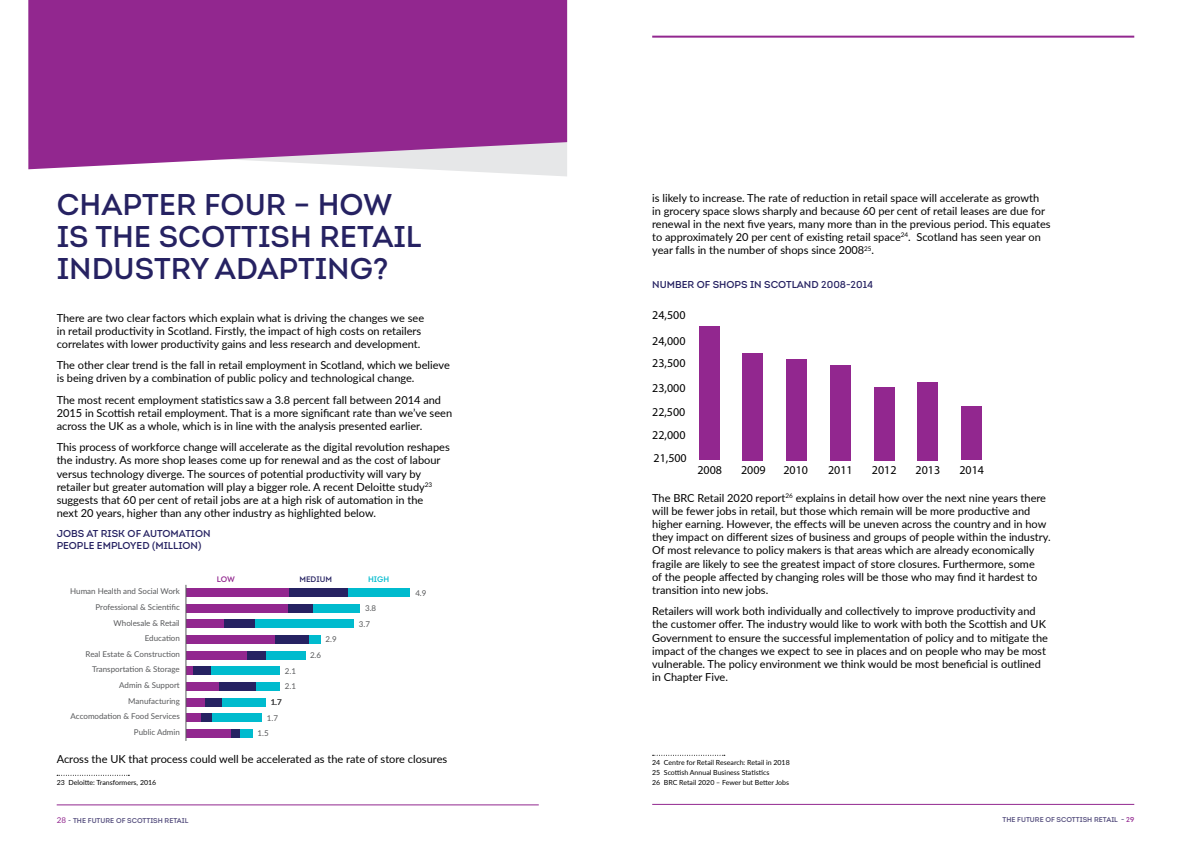
<style>
.page{position:relative;width:1191px;height:842px;background:#fff}
.page>*{position:absolute;margin:0;border:0;box-sizing:border-box;transform-origin:0 0}
.t1{font:30px/32px "Intro Semi Bold Caps";color:#262262}
.t2{font:12px/22.7px "Myriad Pro";color:#000}
.t3{font:11px/13.2px "Lato";color:#000}
.t4{font:10px/12px "Intro Semi Bold Caps";color:#262262}
.t5{font:8px/15.6px "Lato";color:#58595b}
.t6{font:600 8px "Intro";color:#262262}
.t7{font:600 8px "Intro";color:#00bbce}
.t8{font:600 8px "Intro";color:#92278f}
.t9{font:8px "Lato";color:#000}
.t10{font:7px/10px "Lato";color:#000}
.t11{font:7px "Intro Semi Bold Caps";color:#50497a}
.s1{font-family:"Lato";font-size:8px;color:#92278f}
.s2{font-family:"Lato";font-size:8px}
.s3{color:#92278f}
</style>
<div class="page">
<hr style="left:652px;top:804px;width:482px;height:1px;background:#92278f">
<hr style="left:652px;top:36px;width:482px;height:2px;background:#92278f">
<svg style="left:28px;top:169px;width:539px;height:7px"></svg>
<svg style="left:28px;top:0;width:539px;height:169px;background:#993796"></svg>
<hr style="left:57px;top:36px;width:482px;height:2px;background:#92278f">
<hr style="left:57px;top:805px;width:482px;height:1px;background:#92278f">
<div style="left:344px;top:588px;width:65px;height:9px;background:#00bbce"></div>
<div style="left:186px;top:588px;width:162px;height:9px;background:#262262"></div>
<div style="left:186px;top:588px;width:102px;height:9px;background:#92278f"></div>
<div style="left:305px;top:604px;width:55px;height:9px;background:#00bbce"></div>
<div style="left:186px;top:604px;width:127px;height:9px;background:#262262"></div>
<div style="left:186px;top:604px;width:101px;height:9px;background:#92278f"></div>
<div style="left:254px;top:619px;width:100px;height:9px;background:#00bbce"></div>
<div style="left:186px;top:619px;width:68px;height:9px;background:#262262"></div>
<div style="left:186px;top:619px;width:38px;height:9px;background:#92278f"></div>
<div style="left:294px;top:635px;width:26px;height:9px;background:#00bbce"></div>
<div style="left:186px;top:635px;width:123px;height:9px;background:#262262"></div>
<div style="left:186px;top:635px;width:89px;height:9px;background:#92278f"></div>
<div style="left:262px;top:651px;width:44px;height:8px;background:#00bbce"></div>
<div style="left:186px;top:651px;width:79px;height:8px;background:#262262"></div>
<div style="left:186px;top:651px;width:60px;height:8px;background:#92278f"></div>
<div style="left:208px;top:666px;width:72px;height:9px;background:#00bbce"></div>
<div style="left:186px;top:666px;width:24px;height:9px;background:#262262"></div>
<div style="left:186px;top:666px;width:7px;height:9px;background:#92278f"></div>
<div style="left:252px;top:682px;width:28px;height:9px;background:#00bbce"></div>
<div style="left:186px;top:682px;width:69px;height:9px;background:#262262"></div>
<div style="left:186px;top:682px;width:32px;height:9px;background:#92278f"></div>
<div style="left:217px;top:698px;width:49px;height:8px;background:#00bbce"></div>
<div style="left:186px;top:698px;width:35px;height:8px;background:#262262"></div>
<div style="left:186px;top:698px;width:19px;height:8px;background:#92278f"></div>
<div style="left:208px;top:713px;width:54px;height:9px;background:#00bbce"></div>
<div style="left:186px;top:713px;width:26px;height:9px;background:#262262"></div>
<div style="left:186px;top:713px;width:14px;height:9px;background:#92278f"></div>
<div style="left:238px;top:729px;width:15px;height:9px;background:#00bbce"></div>
<div style="left:186px;top:729px;width:54px;height:9px;background:#262262"></div>
<div style="left:186px;top:729px;width:44px;height:9px;background:#92278f"></div>
<hr style="left:185px;top:585px;width:1px;height:155px;background:#58595b">
<svg style="left:57px;top:775px;width:72px;height:1px"></svg>
<div style="left:699px;top:327px;width:20px;height:133px;background:#92278f"></div>
<div style="left:742px;top:353px;width:21px;height:107px;background:#92278f"></div>
<div style="left:786px;top:359px;width:21px;height:101px;background:#92278f"></div>
<div style="left:830px;top:365px;width:20px;height:95px;background:#92278f"></div>
<div style="left:874px;top:387px;width:20px;height:73px;background:#92278f"></div>
<div style="left:917px;top:382px;width:21px;height:78px;background:#92278f"></div>
<div style="left:961px;top:407px;width:21px;height:53px;background:#92278f"></div>
<svg style="left:652px;top:755px;width:73px;height:1px"></svg>
<h1 class="t1" style="left:57px;top:189px;width:366px">CHAPTER FOUR – HOW<br>IS THE SCOTTISH RETAIL<br>INDUSTRY ADAPTING?</h1>
<p class="t3" style="left:57px;top:311px;width:369px">There are two clear factors which explain what is driving the changes we see in retail productivity in Scotland. Firstly, the impact of high costs on retailers correlates with lower productivity gains and less research and development.</p>
<p class="t3" style="left:57px;top:358px;width:394px">The other clear trend is the fall in retail employment in Scotland, which we believe is being driven by a combination of public policy and technological change.</p>
<p class="t3" style="left:57px;top:392px;width:397px">The most recent employment statistics saw a 3.8 percent fall between 2014 and<br>2015 in Scottish retail employment. That is a more significant rate than we’ve seen across the UK as a whole, which is in line with the analysis presented earlier.</p>
<p class="t3" style="left:57px;top:440px;width:394px">This process of workforce change will accelerate as the digital revolution reshapes the industry. As more shop leases come up for renewal and as the cost of labour versus technology diverge. The sources of potential productivity will vary by retailer but greater automation will play a bigger role. A recent Deloitte study<sup>23 </sup>suggests that 60 per cent of retail jobs are at a high risk of automation in the<br>next 20 years, higher than any other industry as highlighted below.</p>
<p class="t4" style="left:57px;top:528px;width:155px">JOBS AT RISK OF AUTOMATION<br>PEOPLE EMPLOYED (MILLION)</p>
<p class="t5" style="left:70px;top:583px;width:111px;text-align:right">Human Health and Social Work<br>Professional &amp; Scien fic<br>Wholesale &amp; Retail<br>Educa on<br>Real Estate &amp; Construc on<br>Transporta on &amp; Storage<br>Admin &amp; Support<br>Manufacturing<br>Accomoda on &amp; Food Services<br>Public Admin</p>
<p class="t8" style="left:217px;top:574px;width:20px">LOW</p>
<p class="t6" style="left:299px;top:574px;width:34px">MEDIUM</p>
<p class="t7" style="left:368px;top:574px;width:23px">HIGH</p>
<p class="t5" style="left:415px;top:584px;width:13px">4.9</p>
<p class="t5" style="left:359px;top:600px;width:19px;text-indent:6px">3.8<br>3.7</p>
<p class="t5" style="left:326px;top:631px;width:13px">2.9</p>
<p class="t5" style="left:310px;top:647px;width:13px">2.6</p>
<p class="t5" style="left:285px;top:663px;width:13px">2.1<br>2.1</p>
<p class="t9" style="left:271px;top:696px;width:13px">1.7</p>
<p class="t5" style="left:258px;top:710px;width:22px;text-indent:9px">1.7<br>1.5</p>
<p class="t3" style="left:57px;top:752px;width:392px">Across the UK that process could well be accelerated as the rate of store closures</p>
<p class="t10" style="left:57px;top:777px;width:101px">23 Deloitte: Transformers, 2016</p>
<p class="t3" style="left:652px;top:190px;width:400px">is likely to increase. The rate of reduction in retail space will accelerate as growth in grocery space slows sharply and because 60 per cent of retail leases are due for renewal in the next five years, many more than in the previous period. This equates to approximately 20 per cent of existing retail space<sup>24</sup>. Scotland has seen year on year falls in the number of shops since 2008<sup>25</sup>.</p>
<p class="t4" style="left:652px;top:278px;width:222px">NUMBER OF SHOPS IN SCOTLAND 2008-2014</p>
<p class="t2" style="left:652px;top:303px;width:35px">24,500</p>
<p class="t2" style="left:652px;top:329px;width:35px">24,000<br>23,500</p>
<p class="t2" style="left:652px;top:376px;width:35px">23,000</p>
<p class="t2" style="left:652px;top:400px;width:35px">22,500</p>
<p class="t2" style="left:652px;top:423px;width:36px;line-height:23.4px">22,000<br>21,500</p>
<p class="t2" style="left:697px;top:459px;width:26px">2008</p>
<p class="t2" style="left:741px;top:459px;width:26px">2009</p>
<p class="t2" style="left:783px;top:459px;width:26px">2010</p>
<p class="t2" style="left:828px;top:459px;width:26px">2011</p>
<p class="t2" style="left:872px;top:459px;width:26px">2012</p>
<p class="t2" style="left:915px;top:459px;width:26px">2013</p>
<p class="t2" style="left:959px;top:459px;width:26px">2014</p>
<p class="t3" style="left:652px;top:490px;width:400px">The BRC Retail 2020 report<sup>26</sup> explains in detail how over the next nine years there will be fewer jobs in retail, but those which remain will be more productive and higher earning. However, the effects will be uneven across the country and in how they impact on different sizes of business and groups of people within the industry.<br>Of most relevance to policy makers is that areas which are already economically fragile are likely to see the greatest impact of store closures. Furthermore, some<br>of the people affected by changing roles will be those who may find it hardest to transition into new jobs.</p>
<p class="t3" style="left:652px;top:604px;width:397px">Retailers will work both individually and collectively to improve productivity and the customer offer. The industry would like to work with both the Scottish and UK Government to ensure the successful implementation of policy and to mitigate the impact of the changes we expect to see in places and on people who may be most vulnerable. The policy environment we think would be most beneficial is outlined in Chapter Five.</p>
<p class="t10" style="left:652px;top:757px;width:139px">24 Centre for Retail Research: Retail in 2018<br>25 Scottish Annual Business Statistics<br>26 BRC Retail 2020 – Fewer but Better Jobs</p>
<p class="t11" style="left:57px;top:816px;width:133px"><span class="s1">28</span> <span class="s2">-</span> THE FUTURE OF SCOTTISH RETAIL</p>
<p class="t11" style="left:1002px;top:815px;width:133px">THE FUTURE OF SCOTTISH RETAIL - <span class="s3">29</span></p>
</div>
